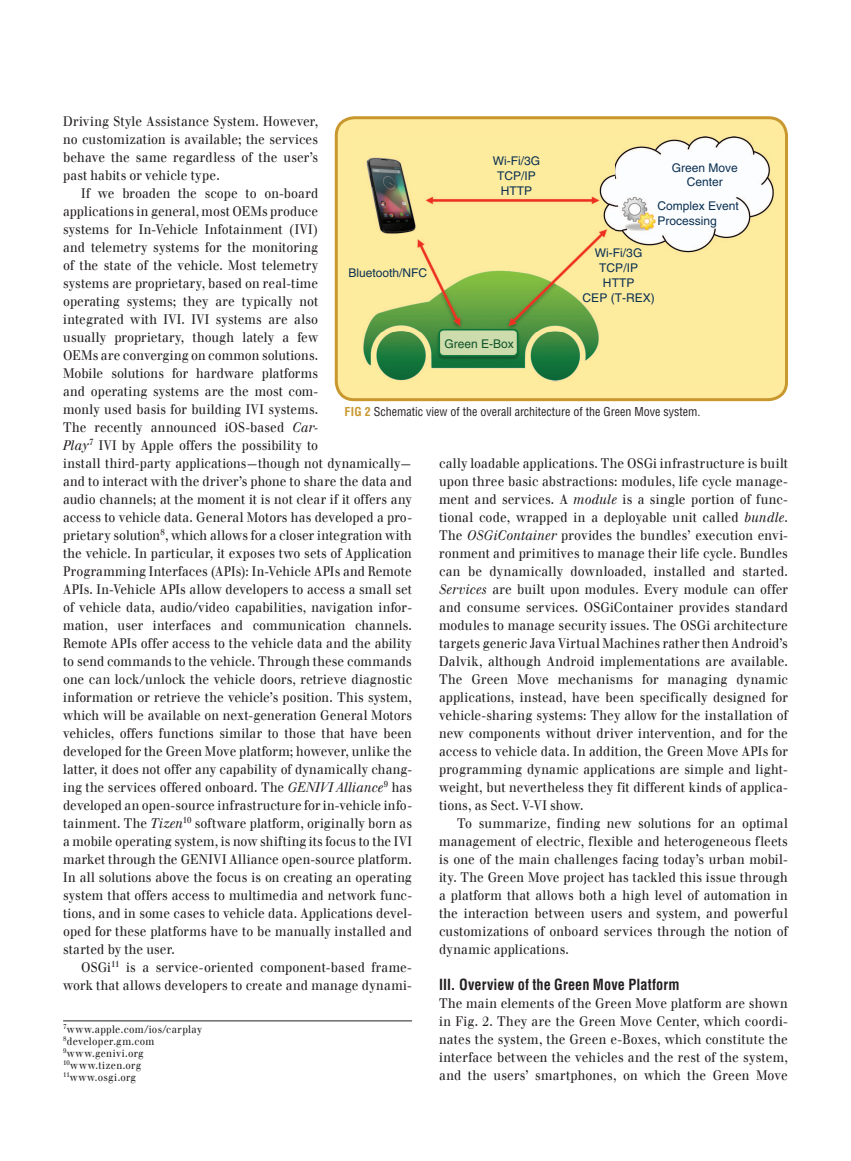
<style>
.page{position:relative;width:851px;height:1161px;background:#fff}
.page>*{position:absolute;margin:0;border:0;box-sizing:border-box;transform-origin:0 0}
.t1{font:700 condensed 15px "Helvetica LT Std";letter-spacing:.01em;color:#231f20;scale:.95 1}
.t2{font:13.5px/18px "Walbaum Com";letter-spacing:.005em;color:#231f20;text-align:justify;scale:.9 1}
.t3{font:12px/15px "Helvetica LT Std";color:#0b3153;text-align:center}
.t4{font:condensed 12px "Helvetica LT Std";color:#231f20}
.t5{font:12px "Helvetica LT Std";color:#0f542a}
.t6{font:10.5px/12px "Walbaum Com";letter-spacing:.035em;color:#231f20;scale:.9 1}
.s1{font-style:italic}
.s2{font-weight:700;color:#c8972e}
</style>
<div class="page">
<hr style="left:63px;top:1021px;width:349px;height:1px;background:#231f20">
<div style="left:336px;top:120px;width:450px;height:280px;background:#ffeb9e"></div>
<img style="left:352px;top:137px;width:422px;height:244px">
<div style="left:335px;top:116px;width:453px;height:285px;border:3px solid #c8972e;border-radius:18px"></div>
<p class="t2" style="left:63px;top:112px;width:285px">Driving Style Assistance System. However, no customization is available; the services behave the same regardless of the user’s past habits or vehicle type.</p>
<p class="t2" style="left:63px;top:184px;width:389px;text-align:left;text-indent:18px">If we broaden the scope to on-board<br>applications in general, most OEMs produce<br>systems for In-Vehicle Infotainment (IVI)<br>and telemetry systems for the monitoring<br>of the state of the vehicle. Most telemetry<br>systems are proprietary, based on real-time<br>operating systems; they are typically not<br>integrated with IVI. IVI systems are also<br>usually proprietary, though lately a few<br>OEMs are converging on common solutions.<br>Mobile solutions for hardware platforms<br>and operating systems are the most com-<br>monly used basis for building IVI systems.<br>The recently announced iOS-based <span class="s1">Car-<br>Play</span><sup>7</sup> IVI by Apple offers the possibility to<br>install third-party applications—though not dynamically— and to interact with the driver’s phone to share the data and audio channels; at the moment it is not clear if it offers any access to vehicle data. General Motors has developed a pro&shy;prietary solution<sup>8</sup>, which allows for a closer integration with the vehicle. In particular, it exposes two sets of Application Programming Interfaces (APIs): In-Vehicle APIs and Remote APIs. In-Vehicle APIs allow developers to access a small set of vehicle data, audio/video capabilities, navigation infor&shy;mation, user interfaces and communication channels.<br>Remote APIs offer access to the vehicle data and the ability to send commands to the vehicle. Through these commands one can lock/unlock the vehicle doors, retrieve diagnostic information or retrieve the vehicle’s position. This system, which will be available on next-generation General Motors vehicles, offers functions similar to those that have been developed for the Green Move platform; however, unlike the latter, it does not offer any capability of dynamically chang&shy;ing the services offered onboard. The <span class="s1">GENIVI Alliance</span><sup>9</sup> has developed an open-source infrastructure for in-vehicle info&shy;tainment. The <span class="s1">Tizen</span><sup>10</sup> software platform, originally born as a mobile operating system, is now shifting its focus to the IVI market through the GENIVI Alliance open-source platform.<br>In all solutions above the focus is on creating an operating system that offers access to multimedia and network func&shy;tions, and in some cases to vehicle data. Applications devel&shy;oped for these platforms have to be manually installed and started by the user.</p>
<p class="t2" style="left:63px;top:958px;width:389px;text-align:right">OSGi<sup>11</sup> is a service-oriented component-based frame&shy;work that allows developers to create and manage dynami-</p>
<p class="t6" style="left:63px;top:1023px;width:156px"><sup>7</sup>www.apple.com/ios/carplay<br><sup>8</sup>developer.gm.com<br><sup>9</sup>www.genivi.org<br><sup>10</sup>www.tizen.org<br><sup>11</sup>www.osgi.org</p>
<p class="t3" style="left:493px;top:153px;width:49px">Wi-Fi/3G<br>TCP/IP<br>HTTP</p>
<p class="t3" style="left:671px;top:160px;width:68px;line-height:14.4px">Green Move<br>Center</p>
<p class="t3" style="left:657px;top:198px;width:83px;text-align:left">Complex Event<br>Processing</p>
<p class="t3" style="left:582px;top:245px;width:73px">Wi-Fi/3G<br>TCP/IP<br>HTTP<br>CEP (T-REX)</p>
<p class="t3" style="left:348px;top:265px;width:80px">Bluetooth/NFC</p>
<p class="t5" style="left:444px;top:337px;width:71px">Green E-Box</p>
<p class="t4" style="left:344px;top:404px;width:357px"><span class="s2">Fig 2</span> Schematic view of the overall architecture of the Green Move system.</p>
<p class="t2" style="left:439px;top:454px;width:389px">cally loadable applications. The OSGi infrastructure is built upon three basic abstractions: modules, life cycle manage&shy;ment and services. A <span class="s1">module</span> is a single portion of func&shy;tional code, wrapped in a deployable unit called <span class="s1">bundle</span>.<br>The <span class="s1">OSGiContainer</span> provides the bundles’ execution envi&shy;ronment and primitives to manage their life cycle. Bundles can be dynamically downloaded, installed and started.<br><span class="s1">Services</span> are built upon modules. Every module can offer and consume services. OSGiContainer provides standard modules to manage security issues. The OSGi architecture targets generic Java Virtual Machines rather then Android’s Dalvik, although Android implementations are available.<br>The Green Move mechanisms for managing dynamic applications, instead, have been specifically designed for vehicle-sharing systems: They allow for the installation of new components without driver intervention, and for the access to vehicle data. In addition, the Green Move APIs for programming dynamic applications are simple and light&shy;weight, but nevertheless they fit different kinds of applica&shy;tions, as Sect. V-VI show.</p>
<p class="t2" style="left:439px;top:814px;width:389px;text-indent:18px">To summarize, finding new solutions for an optimal management of electric, flexible and heterogeneous fleets is one of the main challenges facing today’s urban mobil&shy;ity. The Green Move project has tackled this issue through a platform that allows both a high level of automation in the interaction between users and system, and powerful customizations of onboard services through the notion of dynamic applications.</p>
<p class="t1" style="left:439px;top:975px;width:254px">III. Overview of the Green Move Platform</p>
<p class="t2" style="left:439px;top:994px;width:389px">The main elements of the Green Move platform are shown in Fig. 2. They are the Green Move Center, which coordi&shy;nates the system, the Green e-Boxes, which constitute the interface between the vehicles and the rest of the system, and the users’ smartphones, on which the Green Move</p>
</div>
